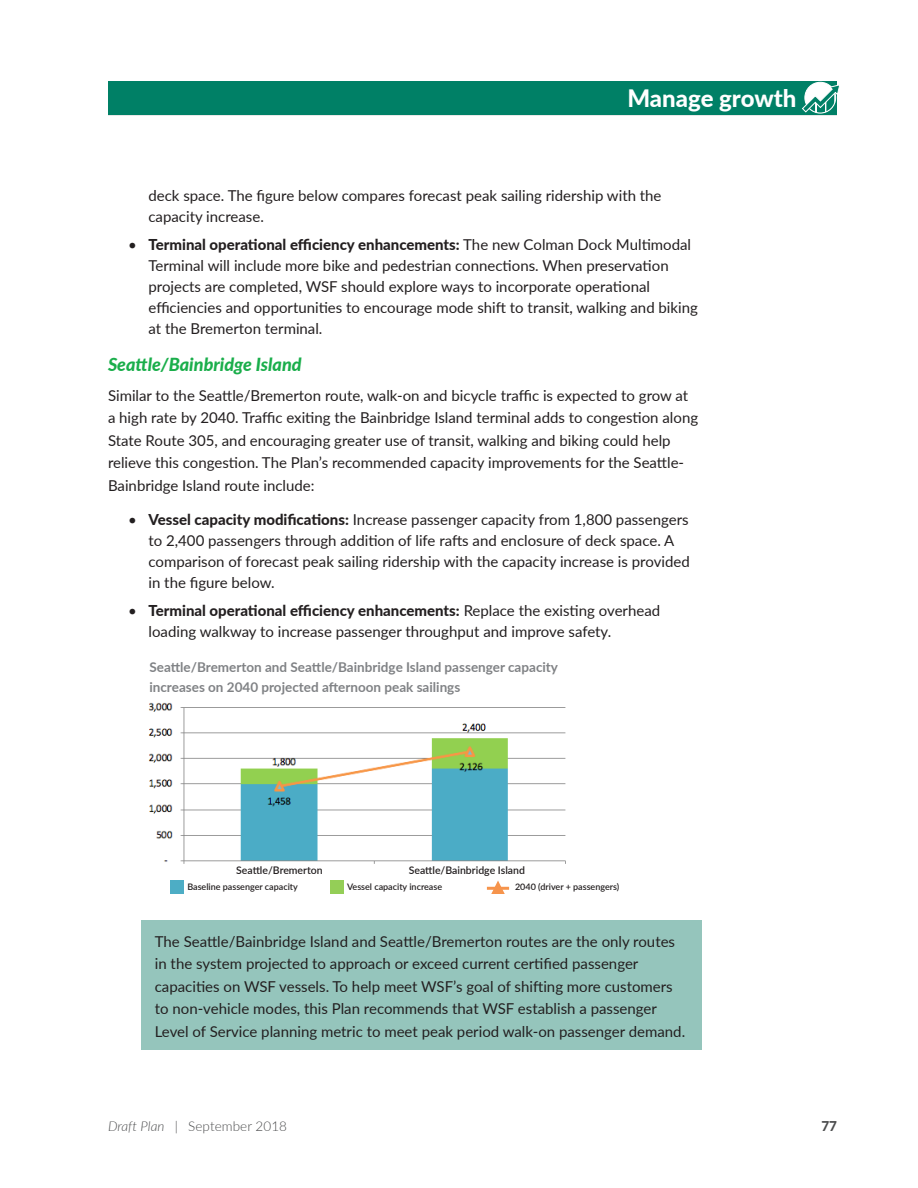
<style>
.page{position:relative;width:918px;height:1188px;background:#fff}
.page>*{position:absolute;margin:0;border:0;box-sizing:border-box;transform-origin:0 0}
.t1{font:800 24px "Lato";color:#fff}
.t2{font:italic 800 18px "Lato";color:#1aae4b}
.t3{font:15px/21px "Lato";color:#231f20}
.t4{font:700 13.5px/19.5px "Lato";color:#808285}
.t5{font:300 13.5px "Lato";letter-spacing:.005em;color:#4b4c4d}
.t6{font:800 13.5px "Lato";color:#4b4c4d}
.t7{font:600 10.5px "Lato";color:#231f20}
.t8{font:600 9px "Lato";color:#231f20}
.s1{font-weight:800}
.s2{font-style:italic}
</style>
<div class="page">
<hr style="left:108px;top:114px;width:729px;height:1px;background:#a0a1a0">
<div style="left:108px;top:81px;width:729px;height:33px;background:#008066"></div>
<div style="left:804px;top:82px;width:32px;height:32px;border:1px solid #fff;border-radius:50%"></div>
<svg style="left:802px;top:84px;width:38px;height:29px"></svg>
<img style="left:148px;top:702px;width:418px;height:162px">
<div style="left:141px;top:921px;width:561px;height:129px;background:#95c5bc"></div>
<div style="left:170px;top:880px;width:14px;height:14px;background:#4dadc5"></div>
<div style="left:330px;top:880px;width:13px;height:14px;background:#94ce57"></div>
<svg style="left:491px;top:880px;width:14px;height:14px"></svg>
<hr style="left:487px;top:887px;width:22px;height:3px;background:#f6944c">
<h1 class="t1" style="left:627px;top:81px;width:171px">Manage growth</h1>
<p class="t3" style="left:148px;top:184px;width:515px">deck space. The figure below compares forecast peak sailing ridership with the capacity increase.</p>
<p class="t3" style="left:148px;top:233px;width:551px;text-indent:-20px">• <span class="s1">Terminal operational efficiency enhancements:</span> The new Colman Dock Multimodal Terminal will include more bike and pedestrian connections. When preservation projects are completed, WSF should explore ways to incorporate operational efficiencies and opportunities to encourage mode shift to transit, walking and biking at the Bremerton terminal.</p>
<p class="t2" style="left:108px;top:351px;width:195px">Seattle/Bainbridge Island</p>
<p class="t3" style="left:108px;top:383px;width:592px;line-height:22.5px">Similar to the Seattle/Bremerton route, walk-on and bicycle traffic is expected to grow at a high rate by 2040. Traffic exiting the Bainbridge Island terminal adds to congestion along State Route 305, and encouraging greater use of transit, walking and biking could help relieve this congestion. The Plan’s recommended capacity improvements for the Seattle-Bainbridge Island route include:</p>
<p class="t3" style="left:148px;top:508px;width:543px;text-indent:-20px">• <span class="s1">Vessel capacity modifications:</span> Increase passenger capacity from 1,800 passengers to 2,400 passengers through addition of life rafts and enclosure of deck space. A comparison of forecast peak sailing ridership with the capacity increase is provided in the figure below.</p>
<p class="t3" style="left:148px;top:599px;width:513px;text-indent:-20px">• <span class="s1">Terminal operational efficiency enhancements:</span> Replace the existing overhead loading walkway to increase passenger throughput and improve safety.</p>
<p class="t4" style="left:149px;top:657px;width:410px">Seattle/Bremerton and Seattle/Bainbridge Island passenger capacity increases on 2040 projected afternoon peak sailings</p>
<p class="t7" style="left:236px;top:862px;width:88px">Seattle/Bremerton</p>
<p class="t7" style="left:409px;top:862px;width:118px">Seattle/Bainbridge Island</p>
<p class="t8" style="left:187px;top:881px;width:112px">Baseline passenger capacity</p>
<p class="t8" style="left:347px;top:881px;width:97px">Vessel capacity increase</p>
<p class="t8" style="left:515px;top:881px;width:106px">2040 (driver + passengers)</p>
<p class="t3" style="left:155px;top:929px;width:530px;line-height:22.5px">The Seattle/Bainbridge Island and Seattle/Bremerton routes are the only routes in the system projected to approach or exceed current certified passenger capacities on WSF vessels. To help meet WSF’s goal of shifting more customers to non-vehicle modes, this Plan recommends that WSF establish a passenger Level of Service planning metric to meet peak period walk-on passenger demand.</p>
<p class="t5" style="left:108px;top:1117px;width:181px"><span class="s2">Draft Plan</span> | September 2018</p>
<p class="t6" style="left:821px;top:1116px;width:17px">77</p>
</div>
